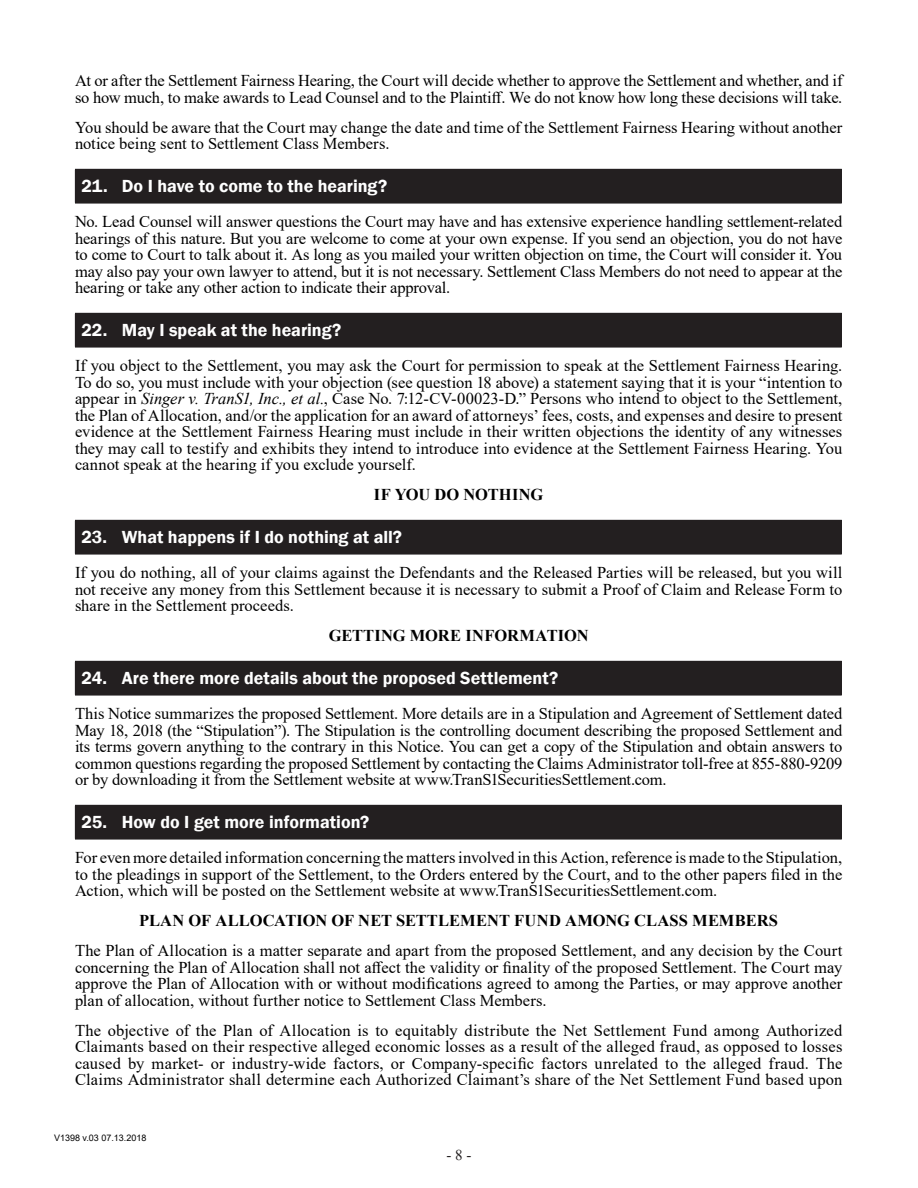
<style>
.page{position:relative;width:918px;height:1188px;background:#fff}
.page>*{position:absolute;margin:0;border:0;box-sizing:border-box;transform-origin:0 0}
.t1{font:600 18px "Franklin Gothic";color:#fff}
.Body_Copy{font:16.5px/16.5px "Times New Roman";letter-spacing:-.005em;color:#000;text-align:justify}
.Body_Copy-2{font:700 16.5px "Times New Roman";letter-spacing:.005em;color:#000}
.t2{font:15px "Times New Roman";color:#231f20}
.t3{font:9px "Arial";color:#000}
.s1{font-style:italic}
</style>
<div class="page">
<div style="left:75px;top:169px;width:766px;height:34px;background:#231f20"></div>
<hr style="left:75px;top:169px;width:767px;height:1px;background:#231f20">
<hr style="left:841px;top:170px;width:1px;height:33px;background:#231f20">
<hr style="left:75px;top:203px;width:767px;height:1px;background:#231f20">
<div style="left:75px;top:313px;width:766px;height:34px;background:#231f20"></div>
<hr style="left:75px;top:313px;width:767px;height:1px;background:#231f20">
<hr style="left:841px;top:314px;width:1px;height:33px;background:#231f20">
<hr style="left:75px;top:347px;width:767px;height:1px;background:#231f20">
<div style="left:75px;top:520px;width:766px;height:34px;background:#231f20"></div>
<hr style="left:75px;top:520px;width:767px;height:1px;background:#231f20">
<hr style="left:841px;top:521px;width:1px;height:33px;background:#231f20">
<hr style="left:75px;top:554px;width:767px;height:1px;background:#231f20">
<div style="left:75px;top:661px;width:766px;height:34px;background:#231f20"></div>
<hr style="left:75px;top:661px;width:767px;height:1px;background:#231f20">
<hr style="left:841px;top:662px;width:1px;height:33px;background:#231f20">
<hr style="left:75px;top:695px;width:767px;height:1px;background:#231f20">
<div style="left:75px;top:805px;width:766px;height:34px;background:#231f20"></div>
<hr style="left:75px;top:805px;width:767px;height:1px;background:#231f20">
<hr style="left:841px;top:806px;width:1px;height:33px;background:#231f20">
<hr style="left:75px;top:839px;width:767px;height:1px;background:#231f20">
<p class="Body_Copy" style="left:75px;top:72px;width:769px">At or after the Settlement Fairness Hearing, the Court will decide whether to approve the Settlement and whether, and if so how much, to make awards to Lead Counsel and to the Plaintiff. We do not know how long these decisions will take.</p>
<p class="Body_Copy" style="left:75px;top:119px;width:769px">You should be aware that the Court may change the date and time of the Settlement Fairness Hearing without another notice being sent to Settlement Class Members.</p>
<p class="t1" style="left:81px;top:175px;width:307px">21. Do I have to come to the hearing?</p>
<p class="Body_Copy" style="left:75px;top:213px;width:769px">No. Lead Counsel will answer questions the Court may have and has extensive experience handling settlement-related hearings of this nature. But you are welcome to come at your own expense. If you send an objection, you do not have to come to Court to talk about it. As long as you mailed your written objection on time, the Court will consider it. You may also pay your own lawyer to attend, but it is not necessary. Settlement Class Members do not need to appear at the hearing or take any other action to indicate their approval.</p>
<p class="t1" style="left:81px;top:319px;width:261px">22. May I speak at the hearing?</p>
<p class="Body_Copy" style="left:75px;top:357px;width:769px">If you object to the Settlement, you may ask the Court for permission to speak at the Settlement Fairness Hearing.<br>To do so, you must include with your objection (see question 18 above) a statement saying that it is your “intention to appear in <span class="s1">Singer v. TranS1, Inc., et al.</span>, Case No. 7:12-CV-00023-D.” Persons who intend to object to the Settlement, the Plan of Allocation, and/or the application for an award of attorneys’ fees, costs, and expenses and desire to present evidence at the Settlement Fairness Hearing must include in their written objections the identity of any witnesses they may call to testify and exhibits they intend to introduce into evidence at the Settlement Fairness Hearing. You cannot speak at the hearing if you exclude yourself.</p>
<p class="Body_Copy-2" style="left:374px;top:483px;width:171px">IF YOU DO NOTHING</p>
<p class="t1" style="left:81px;top:526px;width:322px">23. What happens if I do nothing at all?</p>
<p class="Body_Copy" style="left:75px;top:564px;width:769px">If you do nothing, all of your claims against the Defendants and the Released Parties will be released, but you will not receive any money from this Settlement because it is necessary to submit a Proof of Claim and Release Form to share in the Settlement proceeds.</p>
<p class="Body_Copy-2" style="left:329px;top:624px;width:261px">GETTING MORE INFORMATION</p>
<p class="t1" style="left:81px;top:667px;width:478px">24. Are there more details about the proposed Settlement?</p>
<p class="Body_Copy" style="left:75px;top:705px;width:769px">This Notice summarizes the proposed Settlement. More details are in a Stipulation and Agreement of Settlement dated May 18, 2018 (the “Stipulation”). The Stipulation is the controlling document describing the proposed Settlement and its terms govern anything to the contrary in this Notice. You can get a copy of the Stipulation and obtain answers to common questions regarding the proposed Settlement by contacting the Claims Administrator toll-free at 855-880-9209 or by downloading it from the Settlement website at www.TranS1SecuritiesSettlement.com.</p>
<p class="t1" style="left:81px;top:811px;width:290px">25. How do I get more information?</p>
<p class="Body_Copy" style="left:75px;top:849px;width:769px">For even more detailed information concerning the matters involved in this Action, reference is made to the Stipulation, to the pleadings in support of the Settlement, to the Orders entered by the Court, and to the other papers filed in the Action, which will be posted on the Settlement website at www.TranS1SecuritiesSettlement.com.</p>
<p class="Body_Copy-2" style="left:139px;top:909px;width:640px">PLAN OF ALLOCATION OF NET SETTLEMENT FUND AMONG CLASS MEMBERS</p>
<p class="Body_Copy" style="left:75px;top:942px;width:769px">The Plan of Allocation is a matter separate and apart from the proposed Settlement, and any decision by the Court concerning the Plan of Allocation shall not affect the validity or finality of the proposed Settlement. The Court may approve the Plan of Allocation with or without modifications agreed to among the Parties, or may approve another plan of allocation, without further notice to Settlement Class Members.</p>
<p class="Body_Copy" style="left:75px;top:1022px;width:769px">The objective of the Plan of Allocation is to equitably distribute the Net Settlement Fund among Authorized Claimants based on their respective alleged economic losses as a result of the alleged fraud, as opposed to losses caused by market- or industry-wide factors, or Company-specific factors unrelated to the alleged fraud. The Claims Administrator shall determine each Authorized Claimant’s share of the Net Settlement Fund based upon</p>
<p class="t3" style="left:54px;top:1131px;width:94px">V1398 v.03 07.13.2018</p>
<p class="t2" style="left:447px;top:1144px;width:26px">- 8 -</p>
</div>
